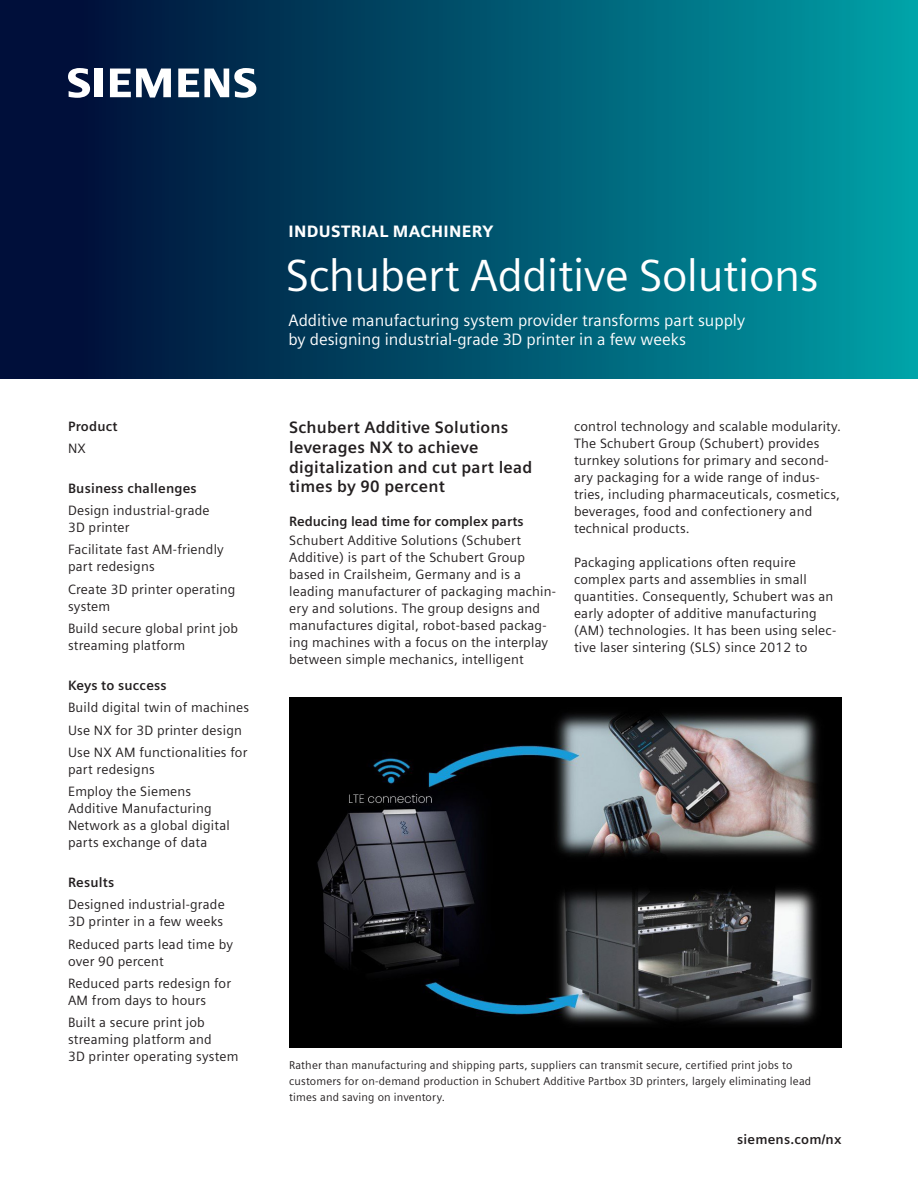
<style>
.page{position:relative;width:918px;height:1188px;background:#fff}
.page>*{position:absolute;margin:0;border:0;box-sizing:border-box;transform-origin:0 0}
.Cover_Headline_-_Business_Name{font:45px "Siemens Sans";letter-spacing:-.01em;color:#fff}
.Cover_Subhead{font:16.5px/19.8px "Siemens Sans";color:#fff}
.Body_lead-in_text{font:700 16.5px/19.8px "Siemens Sans";letter-spacing:.015em;color:#231f20}
.Industry_top_line{font:900 16.5px "Siemens Sans";letter-spacing:.02em;color:#fff}
.Body_Text{font:13.5px/17px "Siemens Sans";letter-spacing:.015em;color:#231f20}
.Side_bar_text{font:13.5px/17px "Siemens Sans";letter-spacing:.015em;color:#231f20}
.Side_bar_head{font:700 13.5px "Siemens Sans";letter-spacing:.015em;color:#231f20}
.Body_Subhead{font:700 13.5px "Siemens Sans";color:#231f20}
.URL_on_cover{font:700 13.5px "Siemens Sans";letter-spacing:.015em;color:#231f20}
.Caption_7_5pt_3_75mm{font:11.25px/15.9px "Siemens Sans";letter-spacing:.015em;color:#231f20}
</style>
<div class="page">
<div style="left:0;top:0;width:918px;height:378px;background:linear-gradient(to right,#000430,#009fa6)"></div>
<img style="left:289px;top:697px;width:552px;height:351px">
<svg style="left:68px;top:68px;width:35px;height:30px"></svg>
<svg style="left:110px;top:69px;width:61px;height:29px"></svg>
<svg style="left:178px;top:68px;width:78px;height:30px"></svg>
<p class="Side_bar_head" style="left:68px;top:416px;width:51px">Product</p>
<p class="Side_bar_text" style="left:68px;top:439px;width:19px">NX</p>
<p class="Side_bar_head" style="left:68px;top:478px;width:130px">Business challenges</p>
<p class="Side_bar_text" style="left:68px;top:501px;width:143px">Design industrial-grade<br>3D printer</p>
<p class="Side_bar_text" style="left:68px;top:540px;width:157px">Facilitate fast AM-friendly part redesigns</p>
<p class="Side_bar_text" style="left:68px;top:580px;width:169px">Create 3D printer operating system</p>
<p class="Side_bar_text" style="left:68px;top:619px;width:172px">Build secure global print job streaming platform</p>
<p class="Side_bar_head" style="left:68px;top:675px;width:100px">Keys to success</p>
<p class="Side_bar_text" style="left:68px;top:698px;width:183px">Build digital twin of machines</p>
<p class="Side_bar_text" style="left:68px;top:720px;width:175px">Use NX for 3D printer design</p>
<p class="Side_bar_text" style="left:68px;top:743px;width:181px">Use NX AM functionalities for part redesigns</p>
<p class="Side_bar_text" style="left:68px;top:782px;width:163px">Employ the Siemens<br>Additive Manufacturing<br>Network as a global digital parts exchange of data</p>
<p class="Side_bar_head" style="left:68px;top:872px;width:48px">Results</p>
<p class="Side_bar_text" style="left:68px;top:895px;width:158px">Designed industrial-grade<br>3D printer in a few weeks</p>
<p class="Side_bar_text" style="left:68px;top:935px;width:166px">Reduced parts lead time by over 90 percent</p>
<p class="Side_bar_text" style="left:68px;top:974px;width:165px">Reduced parts redesign for<br>AM from days to hours</p>
<p class="Side_bar_text" style="left:68px;top:1013px;width:172px">Built a secure print job streaming platform and<br>3D printer operating system</p>
<p class="Industry_top_line" style="left:288px;top:218px;width:206px">INDUSTRIAL MACHINERY</p>
<p class="Cover_Headline_-_Business_Name" style="left:286px;top:241px;width:534px">Schubert Additive Solutions</p>
<p class="Cover_Subhead" style="left:288px;top:309px;width:458px">Additive manufacturing system provider transforms part supply by designing industrial-grade 3D printer in a few weeks</p>
<p class="Body_lead-in_text" style="left:289px;top:416px;width:245px">Schubert Additive Solutions leverages NX to achieve digitalization and cut part lead times by 90 percent</p>
<p class="Body_Subhead" style="left:289px;top:511px;width:236px">Reducing lead time for complex parts</p>
<p class="Body_Text" style="left:289px;top:531px;width:268px">Schubert Additive Solutions (Schubert Additive) is part of the Schubert Group based in Crailsheim, Germany and is a leading manufacturer of packaging machin&shy;ery and solutions. The group designs and manufactures digital, robot-based packag&shy;ing machines with a focus on the interplay between simple mechanics, intelligent</p>
<p class="Body_Text" style="left:574px;top:417px;width:269px">control technology and scalable modularity.<br>The Schubert Group (Schubert) provides turnkey solutions for primary and second&shy;ary packaging for a wide range of indus&shy;tries, including pharmaceuticals, cosmetics, beverages, food and confectionery and technical products.</p>
<p class="Body_Text" style="left:574px;top:553px;width:264px">Packaging applications often require complex parts and assemblies in small quantities. Consequently, Schubert was an early adopter of additive manufacturing (AM) technologies. It has been using selec&shy;tive laser sintering (SLS) since 2012 to</p>
<p class="Caption_7_5pt_3_75mm" style="left:289px;top:1057px;width:524px">Rather than manufacturing and shipping parts, suppliers can transmit secure, certified print jobs to customers for on-demand production in Schubert Additive Partbox 3D printers, largely eliminating lead times and saving on inventory.</p>
<p class="URL_on_cover" style="left:737px;top:1129px;width:106px">siemens.com/nx</p>
</div>
